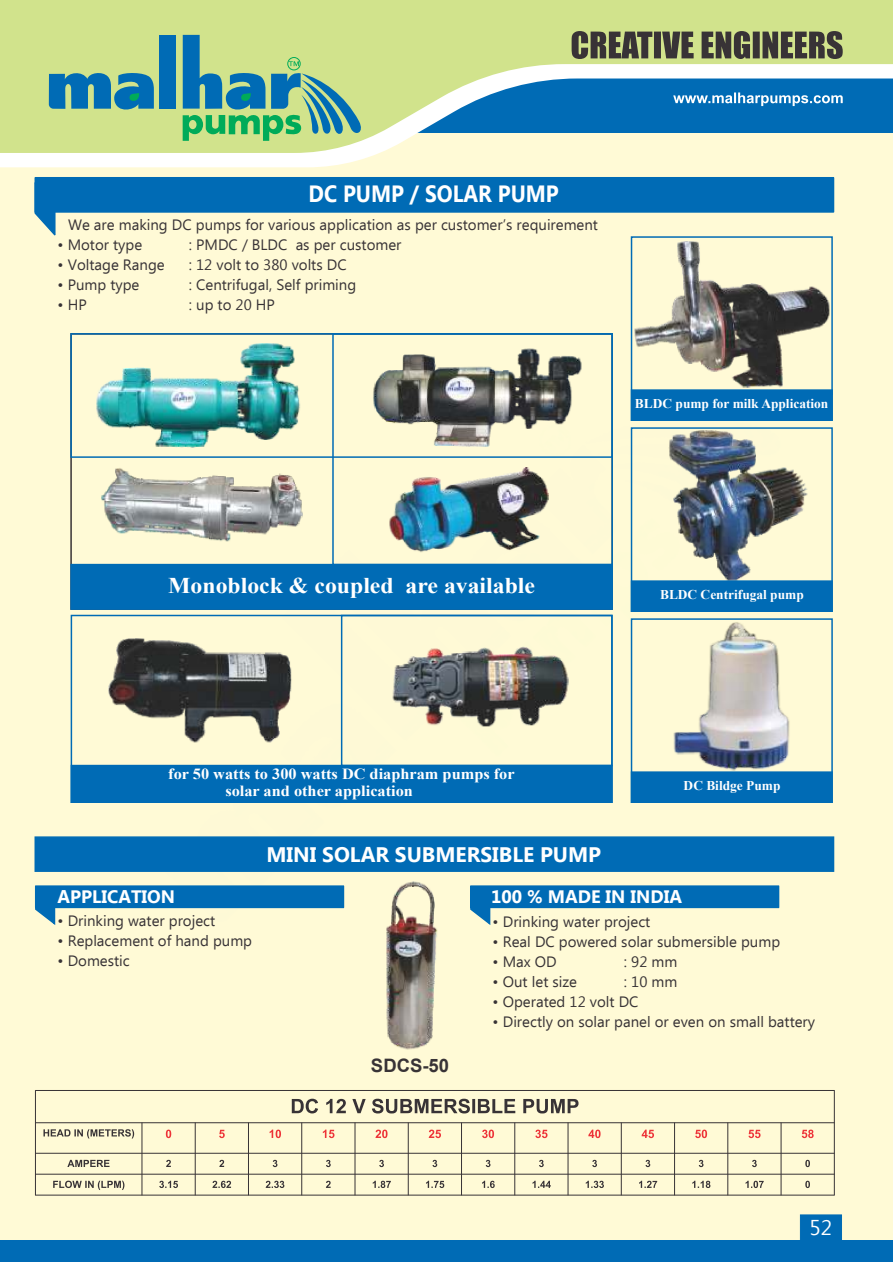
<style>
.page{position:relative;width:893px;height:1262px;background:#fffad6}
.page>*{position:absolute;margin:0;border:0;box-sizing:border-box;transform-origin:0 0}
.t1{font:700 23.55px "Ebrima";color:#fff;scale:.89 1}
.t2{font:700 22.5px "Times New Roman";color:#fff;scale:1.06 1}
.t3{font:700 21px "Ebrima";color:#fff}
.t4{font:21px "Ebrima";color:#fff}
.t5{font:700 18.45px "Arial";color:#383336}
.t6{font:700 18px "Ebrima";color:#fff}
.t7{font:700 15.45px/17.1px "Times New Roman";color:#fff;scale:1.06 1}
.t8{font:15px "Ebrima";color:#383336}
.t9{font:700 13.35px "Times New Roman";color:#fff}
</style>
<div class="page">
<div style="left:0;top:0;width:893px;height:64px;background:#d1e38c"></div>
<svg style="left:0;top:64px;width:893px;height:103px"></svg>
<div style="left:159px;top:35px;width:17px;height:74px;background:#006bb5"></div>
<svg style="left:49px;top:70px;width:105px;height:44px;background:#4996a5"></svg>
<svg style="left:183px;top:35px;width:182px;height:106px;background:#86bd92"></svg>
<svg style="left:571px;top:31px;width:271px;height:28px;background:#696c51"></svg>
<svg style="left:673px;top:92px;width:169px;height:14px;background:#4b96ca"></svg>
<div style="left:0;top:1240px;width:893px;height:22px;background:#006bb5"></div>
<svg style="left:799px;top:1214px;width:43px;height:26px"></svg>
<div style="left:34px;top:177px;width:800px;height:36px;border:2px solid #006bb5"></div>
<div style="left:35px;top:178px;width:798px;height:34px;background:#006bb5"></div>
<svg style="left:34px;top:180px;width:23px;height:56px"></svg>
<div style="left:34px;top:836px;width:801px;height:36px;background:#006bb5"></div>
<img style="left:386px;top:881px;width:52px;height:169px">
<img style="left:373px;top:348px;width:209px;height:99px">
<img style="left:96px;top:343px;width:204px;height:105px">
<img style="left:101px;top:468px;width:202px;height:74px">
<img style="left:389px;top:467px;width:159px;height:85px">
<div style="left:70px;top:333px;width:543px;height:125px;border:1px solid #006bb5"></div>
<div style="left:70px;top:563px;width:543px;height:47px;background:#006bb5"></div>
<img style="left:108px;top:638px;width:184px;height:105px">
<img style="left:392px;top:646px;width:176px;height:81px">
<div style="left:341px;top:615px;width:271px;height:151px;border:1px solid #006bb5"></div>
<div style="left:70px;top:764px;width:543px;height:39px;background:#006bb5"></div>
<img style="left:632px;top:239px;width:198px;height:150px">
<div style="left:630px;top:236px;width:202px;height:185px;border:1px solid #006bb5"></div>
<div style="left:631px;top:390px;width:201px;height:30px;background:#006bb5"></div>
<div style="left:630px;top:389px;width:202px;height:32px;border:1px solid #006bb5"></div>
<img style="left:669px;top:430px;width:139px;height:150px">
<div style="left:630px;top:427px;width:202px;height:185px;border:1px solid #006bb5"></div>
<div style="left:631px;top:581px;width:201px;height:30px;background:#006bb5"></div>
<div style="left:630px;top:580px;width:202px;height:32px;border:1px solid #006bb5"></div>
<img style="left:673px;top:622px;width:117px;height:149px">
<div style="left:630px;top:618px;width:202px;height:185px;border:1px solid #006bb5"></div>
<div style="left:631px;top:772px;width:201px;height:30px;background:#006bb5"></div>
<div style="left:630px;top:771px;width:202px;height:32px;border:1px solid #006bb5"></div>
<div style="left:470px;top:885px;width:309px;height:23px;border:1px solid #006bb5"></div>
<div style="left:470px;top:886px;width:309px;height:21px;background:#006bb5"></div>
<svg style="left:470px;top:907px;width:21px;height:18px"></svg>
<div style="left:35px;top:885px;width:309px;height:23px;border:1px solid #006bb5"></div>
<div style="left:35px;top:886px;width:309px;height:21px;background:#006bb5"></div>
<svg style="left:35px;top:907px;width:21px;height:18px"></svg>
<svg style="left:292px;top:1098px;width:286px;height:15px"></svg>
<svg style="left:43px;top:1129px;width:91px;height:9px"></svg>
<svg style="left:166px;top:1129px;width:5px;height:9px"></svg>
<svg style="left:219px;top:1129px;width:6px;height:9px"></svg>
<svg style="left:269px;top:1129px;width:12px;height:9px"></svg>
<svg style="left:323px;top:1129px;width:11px;height:9px"></svg>
<svg style="left:375px;top:1129px;width:12px;height:9px"></svg>
<svg style="left:428px;top:1129px;width:13px;height:9px"></svg>
<svg style="left:482px;top:1129px;width:12px;height:9px"></svg>
<svg style="left:535px;top:1129px;width:12px;height:9px"></svg>
<svg style="left:588px;top:1129px;width:12px;height:9px"></svg>
<svg style="left:641px;top:1129px;width:13px;height:9px"></svg>
<svg style="left:695px;top:1129px;width:12px;height:9px"></svg>
<svg style="left:748px;top:1129px;width:12px;height:9px"></svg>
<svg style="left:801px;top:1129px;width:12px;height:9px"></svg>
<svg style="left:67px;top:1159px;width:42px;height:8px"></svg>
<svg style="left:166px;top:1159px;width:5px;height:8px"></svg>
<svg style="left:219px;top:1159px;width:5px;height:8px"></svg>
<svg style="left:273px;top:1159px;width:4px;height:8px"></svg>
<svg style="left:326px;top:1159px;width:5px;height:8px"></svg>
<svg style="left:379px;top:1159px;width:5px;height:8px"></svg>
<svg style="left:432px;top:1159px;width:5px;height:8px"></svg>
<svg style="left:485px;top:1159px;width:5px;height:8px"></svg>
<svg style="left:539px;top:1159px;width:4px;height:8px"></svg>
<svg style="left:592px;top:1159px;width:5px;height:8px"></svg>
<svg style="left:645px;top:1159px;width:5px;height:8px"></svg>
<svg style="left:698px;top:1159px;width:5px;height:8px"></svg>
<svg style="left:752px;top:1159px;width:4px;height:8px"></svg>
<svg style="left:805px;top:1159px;width:5px;height:8px"></svg>
<svg style="left:53px;top:1180px;width:71px;height:10px"></svg>
<svg style="left:159px;top:1180px;width:19px;height:8px"></svg>
<svg style="left:212px;top:1180px;width:19px;height:8px"></svg>
<svg style="left:266px;top:1180px;width:18px;height:8px"></svg>
<svg style="left:326px;top:1180px;width:4px;height:7px"></svg>
<svg style="left:373px;top:1180px;width:18px;height:8px"></svg>
<svg style="left:426px;top:1180px;width:18px;height:8px"></svg>
<svg style="left:482px;top:1180px;width:12px;height:8px"></svg>
<svg style="left:532px;top:1180px;width:19px;height:7px"></svg>
<svg style="left:585px;top:1180px;width:19px;height:8px"></svg>
<svg style="left:639px;top:1180px;width:18px;height:7px"></svg>
<svg style="left:692px;top:1180px;width:18px;height:8px"></svg>
<svg style="left:745px;top:1180px;width:18px;height:8px"></svg>
<svg style="left:805px;top:1180px;width:5px;height:8px"></svg>
<hr style="left:35px;top:1090px;width:1px;height:105px;background:#383336">
<hr style="left:142px;top:1122px;width:1px;height:73px;background:#383336">
<hr style="left:195px;top:1122px;width:1px;height:73px;background:#383336">
<hr style="left:248px;top:1122px;width:1px;height:73px;background:#383336">
<hr style="left:301px;top:1122px;width:1px;height:73px;background:#383336">
<hr style="left:354px;top:1122px;width:1px;height:73px;background:#383336">
<hr style="left:408px;top:1122px;width:1px;height:73px;background:#383336">
<hr style="left:461px;top:1122px;width:1px;height:73px;background:#383336">
<hr style="left:514px;top:1122px;width:1px;height:73px;background:#383336">
<hr style="left:567px;top:1122px;width:1px;height:73px;background:#383336">
<hr style="left:621px;top:1122px;width:1px;height:73px;background:#383336">
<hr style="left:674px;top:1122px;width:1px;height:73px;background:#383336">
<hr style="left:727px;top:1122px;width:1px;height:73px;background:#383336">
<hr style="left:780px;top:1122px;width:1px;height:73px;background:#383336">
<hr style="left:833px;top:1090px;width:1px;height:105px;background:#383336">
<hr style="left:35px;top:1194px;width:799px;height:1px;background:#383336">
<hr style="left:35px;top:1173px;width:799px;height:1px;background:#383336">
<hr style="left:35px;top:1152px;width:799px;height:1px;background:#383336">
<hr style="left:35px;top:1122px;width:799px;height:1px;background:#383336">
<hr style="left:35px;top:1090px;width:799px;height:1px;background:#383336">
<h1 class="t1" style="left:308px;top:184px;width:283px">DC PUMP / SOLAR PUMP</h1>
<p class="t8" style="left:68px;top:219px;width:531px">We are making DC pumps for various application as per customer’s requirement</p>
<p class="t8" style="left:57px;top:239px;width:86px">• Motor type</p>
<p class="t8" style="left:189px;top:239px;width:214px">: PMDC / BLDC as per customer</p>
<p class="t8" style="left:57px;top:259px;width:109px">• Voltage Range</p>
<p class="t8" style="left:189px;top:259px;width:159px">: 12 volt to 380 volts DC</p>
<p class="t8" style="left:57px;top:279px;width:83px">• Pump type</p>
<p class="t8" style="left:189px;top:279px;width:169px">: Centrifugal, Self priming</p>
<p class="t8" style="left:57px;top:299px;width:31px">• HP</p>
<p class="t8" style="left:189px;top:299px;width:88px">: up to 20 HP</p>
<p class="t9" style="left:635px;top:399px;width:195px">BLDC pump for milk Application</p>
<h2 class="t2" style="left:168px;top:578px;width:347px">Monoblock &amp; coupled are available</h2>
<p class="t9" style="left:660px;top:590px;width:145px">BLDC Centrifugal pump</p>
<p class="t7" style="left:225px;top:767px;width:274px;text-indent:-57px">for 50 watts to 300 watts DC diaphram pumps for solar and other application</p>
<h3 class="t3" style="left:266px;top:846px;width:336px">MINI SOLAR SUBMERSIBLE PUMP</h3>
<p class="t9" style="left:683px;top:781px;width:98px">DC Bildge Pump</p>
<p class="t6" style="left:57px;top:889px;width:119px">APPLICATION</p>
<p class="t8" style="left:57px;top:915px;width:159px">• Drinking water project</p>
<p class="t8" style="left:57px;top:935px;width:196px">• Replacement of hand pump</p>
<p class="t8" style="left:57px;top:955px;width:74px">• Domestic</p>
<p class="t5" style="left:371px;top:1058px;width:80px">SDCS-50</p>
<p class="t6" style="left:491px;top:889px;width:192px">100 % MADE IN INDIA</p>
<p class="t8" style="left:492px;top:915px;width:159px">• Drinking water project</p>
<p class="t8" style="left:492px;top:935px;width:289px">• Real DC powered solar submersible pump</p>
<p class="t8" style="left:492px;top:955px;width:66px">• Max OD</p>
<p class="t8" style="left:624px;top:955px;width:55px">: 92 mm</p>
<p class="t8" style="left:492px;top:975px;width:86px">• Out let size</p>
<p class="t8" style="left:624px;top:975px;width:55px">: 10 mm</p>
<p class="t8" style="left:492px;top:995px;width:147px">• Operated 12 volt DC</p>
<p class="t8" style="left:492px;top:1015px;width:324px">• Directly on solar panel or even on small battery</p>
<h3 class="t4" style="left:809px;top:1219px;width:24px">52</h3>
</div>
